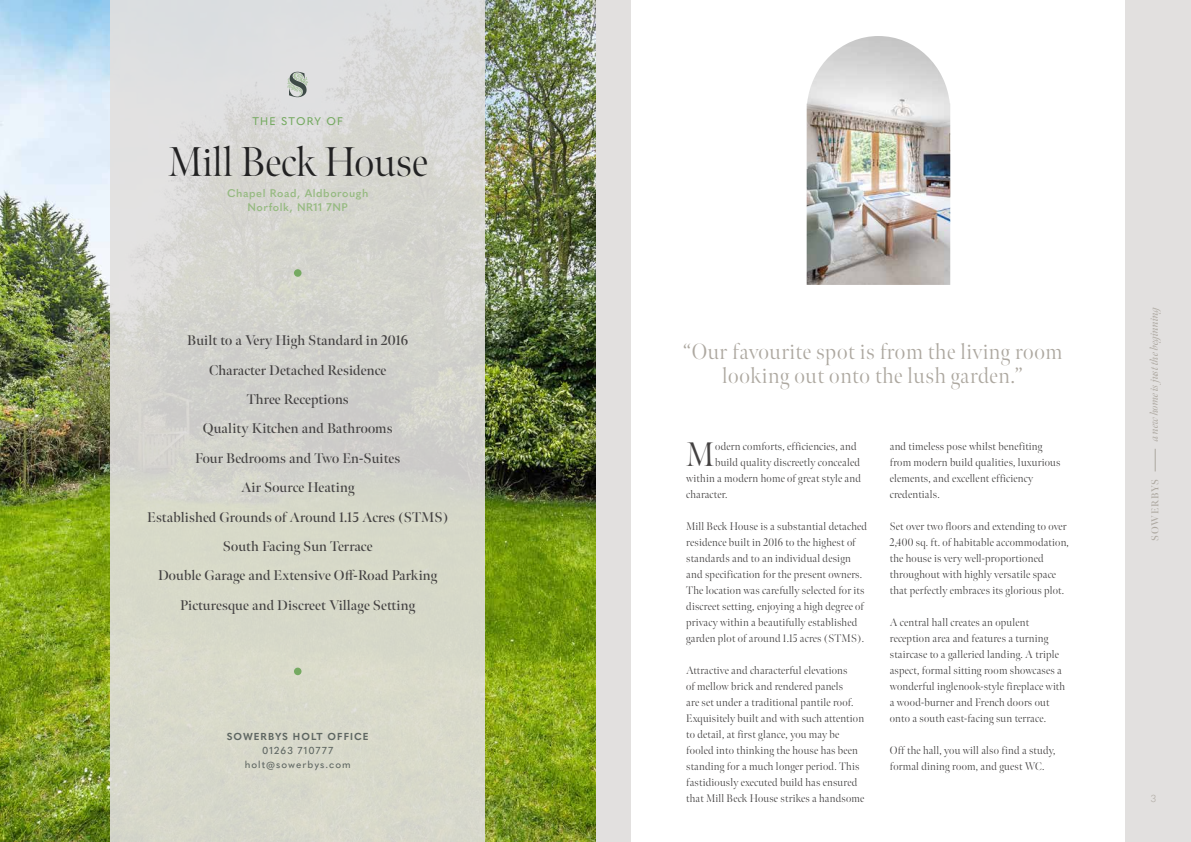
<style>
.page{position:relative;width:1191px;height:842px;background:#fff}
.page>*{position:absolute;margin:0;border:0;box-sizing:border-box;transform-origin:0 0}
.t1{font:300 41.5px "Meno Banner";color:#222223}
.t2{font:300 34px "Meno Banner";color:#434141}
.t3{font:300 22px/24px "Meno Banner";letter-spacing:.025em;color:#ada8a0;text-align:center}
.t4{font:600 14px/29.3px "Meno Banner";letter-spacing:.01em;color:#434141;text-align:center}
.t5{font:300 11px/16px "Meno Banner";letter-spacing:.02em;color:#434141}
.t6{font:600 11px/14px "Quasimoda";letter-spacing:.05em;color:#96ba81;text-align:center}
.t7{font:italic 11px "Meno Banner";letter-spacing:-.01em;color:#ada8a0}
.t8{font:500 11px "Quasimoda";letter-spacing:.1em;color:#76aa62}
.t9{font:500 10px/14px "Quasimoda";letter-spacing:.1em;color:#5e6662;text-align:center}
.t10{font:700 10px "Quasimoda";letter-spacing:.1em;color:#5e6662}
.t11{font:600 10px "Meno Banner";letter-spacing:.08em;color:#ada8a0}
.t12{font:300 10px "Quasimoda";color:#ada8a0}
</style>
<div class="page">
<div style="left:595px;top:0;width:596px;height:842px;background:#e2e0df"></div>
<svg style="left:1155px;top:449px;width:1px;height:22px"></svg>
<img style="left:0;top:0;width:595px;height:842px">
<div style="left:111px;top:0;width:374px;height:842px;background:linear-gradient(to bottom,#d9d9da,#d5d6c5)"></div>
<div style="left:294px;top:269px;width:7px;height:8px;background:#76aa62;border-radius:50%"></div>
<div style="left:294px;top:668px;width:7px;height:7px;background:#76aa62;border-radius:50%"></div>
<svg style="left:287px;top:72px;width:21px;height:25px"></svg>
<div style="left:631px;top:0;width:494px;height:842px;background:#fff"></div>
<img style="left:806px;top:36px;width:144px;height:249px">
<p class="t8" style="left:252px;top:113px;width:92px">THE STORY OF</p>
<h1 class="t1" style="left:168px;top:137px;width:261px">Mill Beck House</h1>
<p class="t6" style="left:227px;top:186px;width:143px">Chapel Road, Aldborough<br>Norfolk, NR11 7NP</p>
<p class="t4" style="left:147px;top:326px;width:302px">Built to a Very High Standard in 2016<br>Character Detached Residence<br>Three Receptions<br>Quality Kitchen and Bathrooms<br>Four Bedrooms and Two En-Suites<br>Air Source Heating<br>Established Grounds of Around 1.15 Acres (STMS)<br>South Facing Sun Terrace<br>Double Garage and Extensive Off-Road Parking<br>Picturesque and Discreet Village Setting</p>
<p class="t10" style="left:227px;top:728px;width:143px">SOWERBYS HOLT OFFICE</p>
<p class="t9" style="left:245px;top:742px;width:107px">01263 710777 holt@sowerbys.com</p>
<h3 class="t3" style="left:683px;top:340px;width:381px">“Our favourite spot is from the living room looking out onto the lush garden.”</h3>
<h2 class="t2" style="left:685px;top:433px;width:30px">M</h2>
<p class="t5" style="left:715px;top:438px;width:143px">odern comforts, efficiencies, and</p>
<p class="t5" style="left:715px;top:454px;width:146px">build quality discreetly concealed</p>
<p class="t5" style="left:686px;top:470px;width:176px">within a modern home of great style and</p>
<p class="t5" style="left:686px;top:486px;width:43px">character.</p>
<p class="t5" style="left:686px;top:518px;width:182px">Mill Beck House is a substantial detached residence built in 2016 to the highest of standards and to an individual design and specification for the present owners.<br>The location was carefully selected for its discreet setting, enjoying a high degree of privacy within a beautifully established garden plot of around 1.15 acres (STMS).</p>
<p class="t5" style="left:686px;top:662px;width:180px">Attractive and characterful elevations<br>of mellow brick and rendered panels<br>are set under a traditional pantile roof.<br>Exquisitely built and with such attention to detail, at first glance, you may be fooled into thinking the house has been standing for a much longer period. This fastidiously executed build has ensured that Mill Beck House strikes a handsome</p>
<p class="t5" style="left:889px;top:438px;width:172px">and timeless pose whilst benefiting from modern build qualities, luxurious elements, and excellent efficiency credentials.</p>
<p class="t5" style="left:889px;top:518px;width:181px">Set over two floors and extending to over 2,400 sq. ft. of habitable accommodation, the house is very well-proportioned throughout with highly versatile space that perfectly embraces its glorious plot.</p>
<p class="t5" style="left:889px;top:614px;width:177px">A central hall creates an opulent reception area and features a turning staircase to a galleried landing. A triple aspect, formal sitting room showcases a wonderful inglenook-style fireplace with a wood-burner and French doors out onto a south east-facing sun terrace.</p>
<p class="t5" style="left:889px;top:742px;width:167px">Off the hall, you will also find a study, formal dining room, and guest WC.</p>
<p class="t7" style="left:1147px;top:441px;width:138px;rotate:-90deg">a new home is just the beginning</p>
<p class="t11" style="left:1149px;top:541px;width:63px;rotate:-90deg">SOWERBYS</p>
<p class="t12" style="left:1150px;top:791px;width:7px">3</p>
</div>
